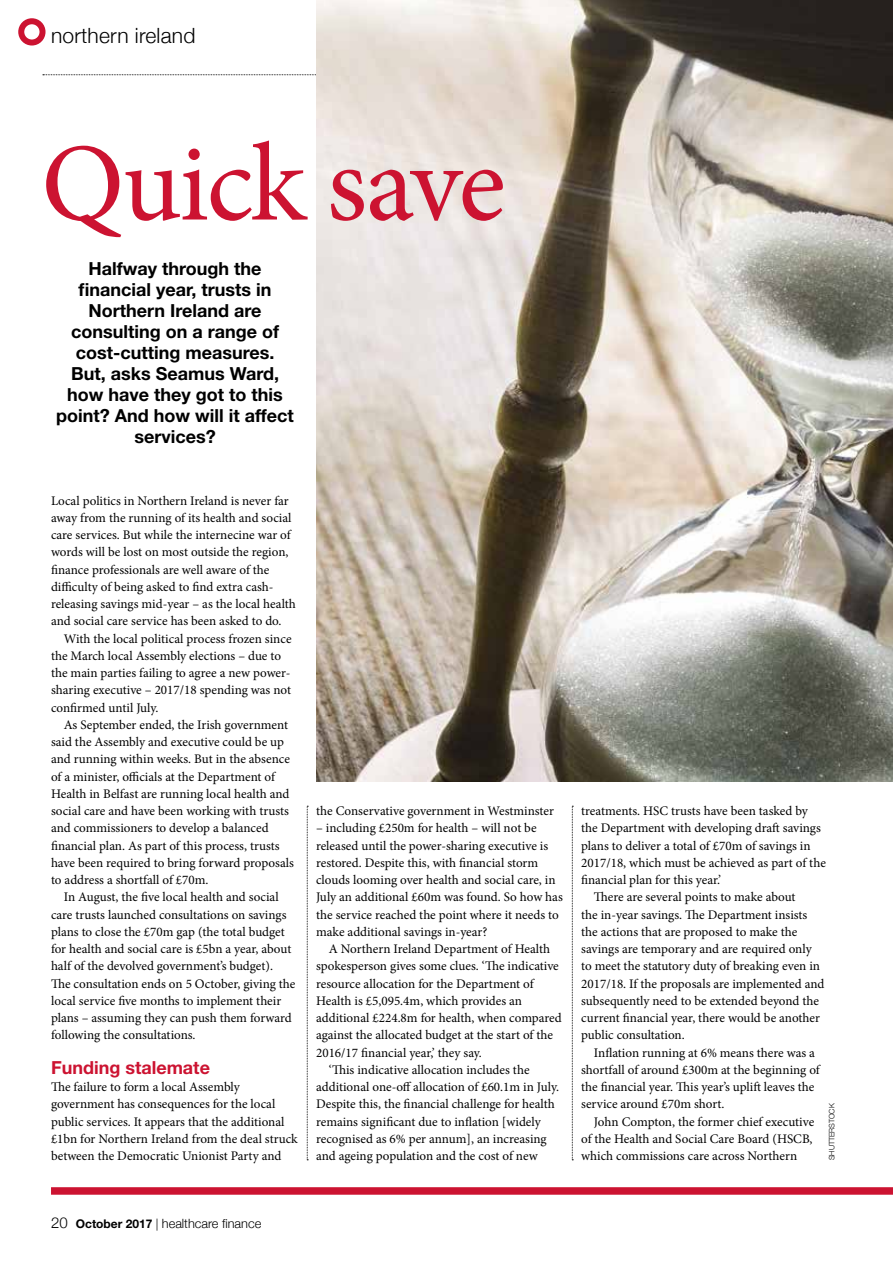
<style>
.page{position:relative;width:893px;height:1263px;background:#fff}
.page>*{position:absolute;margin:0;border:0;box-sizing:border-box;transform-origin:0 0}
.t1{font:111px "Minion Pro";letter-spacing:-.02em;color:#cc1331}
.t2{font:300 21px "Helvetica Neue";letter-spacing:.01em;color:#000}
.t3{font:700 18px/21px "Helvetica Neue LT Pro";color:#000;text-align:center}
.t4{font:700 18px "Helvetica Neue LT Pro";color:#cc1331}
.t5{font:13.2px/17.2px "Minion Pro";color:#000}
.t6{font:300 12.75px "Helvetica Neue";color:#000}
.t7{font:300 7.5px "Helvetica Neue";letter-spacing:-.01em;color:#000}
.s1{font-size:15px}
.s2{font-family:"Helvetica Neue LT Pro";font-weight:700;font-size:12px}
.s3{font-size:12px}
</style>
<div class="page">
<svg style="left:43px;top:74px;width:274px;height:1px"></svg>
<img style="left:317px;top:0;width:576px;height:781px">
<div style="left:51px;top:1187px;width:842px;height:8px;background:#cc1331"></div>
<svg style="left:307px;top:806px;width:1px;height:354px"></svg>
<svg style="left:572px;top:806px;width:1px;height:354px"></svg>
<div style="left:18px;top:18px;width:28px;height:28px;border:6px solid #cc1331;border-radius:50%"></div>
<h2 class="t2" style="left:51px;top:18px;width:146px">northern ireland</h2>
<h1 class="t1" style="left:41px;top:110px;width:466px">Quick save</h1>
<h3 class="t3" style="left:56px;top:258px;width:239px">Halfway through the financial year, trusts in<br>Northern Ireland are consulting on a range of cost-cutting measures.<br>But, asks Seamus Ward, how have they got to this point? And how will it affect services?</h3>
<p class="t5" style="left:51px;top:492px;width:246px">Local politics in Northern Ireland is never far away from the running of its health and social care services. But while the internecine war of words will be lost on most outside the region, finance professionals are well aware of the difficulty of being asked to find extra cash&shy;releasing savings mid-year – as the local health and social care service has been asked to do.</p>
<p class="t5" style="left:51px;top:630px;width:242px;text-indent:13px">With the local political process frozen since the March local Assembly elections – due to the main parties failing to agree a new power&shy;sharing executive – 2017/18 spending was not confirmed until July.</p>
<p class="t5" style="left:51px;top:716px;width:244px;text-indent:13px">As September ended, the Irish government said the Assembly and executive could be up and running within weeks. But in the absence of a minister, officials at the Department of Health in Belfast are running local health and social care and have been working with trusts and commissioners to develop a balanced financial plan. As part of this process, trusts have been required to bring forward proposals to address a shortfall of £70m.</p>
<p class="t5" style="left:51px;top:888px;width:246px;text-indent:13px">In August, the five local health and social care trusts launched consultations on savings plans to close the £70m gap (the total budget for health and social care is £5bn a year, about half of the devolved government’s budget).<br>The consultation ends on 5 October, giving the local service five months to implement their plans – assuming they can push them forward following the consultations.</p>
<h3 class="t4" style="left:51px;top:1056px;width:160px">Funding stalemate</h3>
<p class="t5" style="left:51px;top:1078px;width:248px">The failure to form a local Assembly government has consequences for the local public services. It appears that the additional £1bn for Northern Ireland from the deal struck between the Democratic Unionist Party and</p>
<p class="t5" style="left:316px;top:802px;width:239px">the Conservative government in Westminster</p>
<p class="t5" style="left:316px;top:820px;width:248px">– including £250m for health – will not be released until the power-sharing executive is restored. Despite this, with financial storm clouds looming over health and social care, in July an additional £60m was found. So how has the service reached the point where it needs to make additional savings in-year?</p>
<p class="t5" style="left:329px;top:940px;width:223px">A Northern Ireland Department of Health</p>
<p class="t5" style="left:316px;top:957px;width:244px">spokesperson gives some clues. ‘The indicative</p>
<p class="t5" style="left:316px;top:975px;width:219px">resource allocation for the Department of</p>
<p class="t5" style="left:316px;top:992px;width:207px">Health is £5,095.4m, which provides an</p>
<p class="t5" style="left:316px;top:1009px;width:247px">additional £224.8m for health, when compared</p>
<p class="t5" style="left:316px;top:1026px;width:238px">against the allocated budget at the start of the</p>
<p class="t5" style="left:316px;top:1044px;width:167px">2016/17 financial year,’ they say.</p>
<p class="t5" style="left:329px;top:1061px;width:202px">‘This indicative allocation includes the</p>
<p class="t5" style="left:316px;top:1078px;width:245px">additional one-off allocation of £60.1m in July.</p>
<p class="t5" style="left:316px;top:1095px;width:240px">Despite this, the financial challenge for health</p>
<p class="t5" style="left:316px;top:1113px;width:226px">remains significant due to inflation [widely</p>
<p class="t5" style="left:316px;top:1130px;width:232px">recognised as 6% per annum], an increasing</p>
<p class="t5" style="left:316px;top:1147px;width:223px">and ageing population and the cost of new</p>
<p class="t5" style="left:581px;top:802px;width:228px">treatments. HSC trusts have been tasked by</p>
<p class="t5" style="left:581px;top:820px;width:241px">the Department with developing draft savings</p>
<p class="t5" style="left:581px;top:837px;width:231px">plans to deliver a total of £70m of savings in</p>
<p class="t5" style="left:581px;top:854px;width:246px">2017/18, which must be achieved as part of the</p>
<p class="t5" style="left:581px;top:871px;width:142px">financial plan for this year.’</p>
<p class="t5" style="left:594px;top:889px;width:203px">There are several points to make about</p>
<p class="t5" style="left:581px;top:906px;width:228px">the in-year savings. The Department insists</p>
<p class="t5" style="left:581px;top:923px;width:218px">the actions that are proposed to make the</p>
<p class="t5" style="left:581px;top:940px;width:232px">savings are temporary and are required only</p>
<p class="t5" style="left:581px;top:958px;width:240px">to meet the statutory duty of breaking even in</p>
<p class="t5" style="left:581px;top:975px;width:245px">2017/18. If the proposals are implemented and</p>
<p class="t5" style="left:581px;top:992px;width:239px">subsequently need to be extended beyond the</p>
<p class="t5" style="left:581px;top:1009px;width:240px">current financial year, there would be another</p>
<p class="t5" style="left:581px;top:1026px;width:105px">public consultation.</p>
<p class="t5" style="left:594px;top:1044px;width:223px">Inflation running at 6% means there was a</p>
<p class="t5" style="left:581px;top:1061px;width:240px">shortfall of around £300m at the beginning of</p>
<p class="t5" style="left:581px;top:1078px;width:235px">the financial year. This year’s uplift leaves the</p>
<p class="t5" style="left:581px;top:1095px;width:145px">service around £70m short.</p>
<p class="t5" style="left:594px;top:1113px;width:222px">John Compton, the former chief executive</p>
<p class="t5" style="left:581px;top:1130px;width:233px">of the Health and Social Care Board (HSCB,</p>
<p class="t5" style="left:581px;top:1147px;width:218px">which commissions care across Northern</p>
<p class="t7" style="left:826px;top:1160px;width:58px;rotate:-90deg">SHUTTERSTOCK</p>
<p class="t6" style="left:51px;top:1213px;width:212px"><span class="s1">20</span> <span class="s2">October 2017</span> <span class="s3">|</span> healthcare finance</p>
</div>
